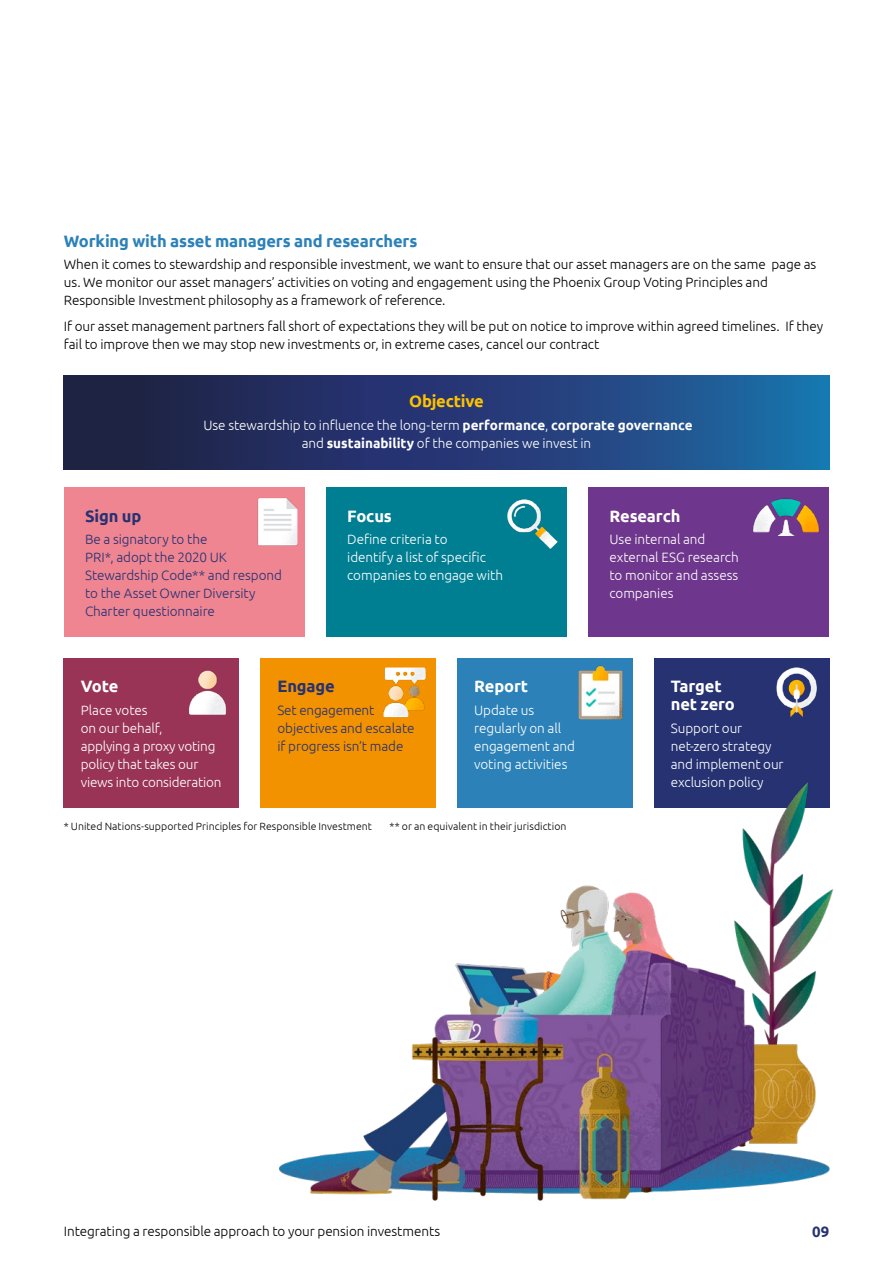
<style>
.page{position:relative;width:893px;height:1263px;background:#fff}
.page>*{position:absolute;margin:0;border:0;box-sizing:border-box;transform-origin:0 0}
.t1{font:700 16.5px "Ubuntu";letter-spacing:-.01em;color:#2b81b8}
.t2{font:700 16.5px/18px "Ubuntu";letter-spacing:-.01em;color:#fff}
.t3{font:700 16.5px "Ubuntu";letter-spacing:-.01em;color:#263272}
.t4{font:700 16.5px "Ubuntu";letter-spacing:-.01em;color:#fdc300}
.t5{font:700 15px "Ubuntu";color:#263272}
.t6{font:300 13.5px/18px "Ubuntu";letter-spacing:-.005em;color:#000}
.t7{font:300 13.5px/18px "Ubuntu";letter-spacing:-.005em;color:#fff}
.t8{font:300 13.5px/18px "Ubuntu";letter-spacing:-.005em;color:#263272}
.t9{font:300 10.5px "Ubuntu";letter-spacing:.005em;color:#000}
.s1{font-weight:700}
</style>
<div class="page">
<svg style="left:64px;top:375px;width:765px;height:94px;background:#213d72"></svg>
<div style="left:64px;top:487px;width:241px;height:150px;background:#f08592"></div>
<div style="left:326px;top:487px;width:241px;height:150px;background:#007e92"></div>
<div style="left:588px;top:487px;width:241px;height:150px;background:#6e368c"></div>
<img style="left:507px;top:499px;width:51px;height:50px">
<img style="left:257px;top:498px;width:41px;height:48px">
<img style="left:753px;top:498px;width:66px;height:37px">
<div style="left:64px;top:658px;width:175px;height:150px;background:#9a3457"></div>
<div style="left:260px;top:658px;width:176px;height:150px;background:#f39200"></div>
<div style="left:457px;top:658px;width:175px;height:150px;background:#2b81b8"></div>
<div style="left:654px;top:658px;width:175px;height:150px;background:#263272"></div>
<img style="left:383px;top:667px;width:43px;height:51px">
<img style="left:189px;top:670px;width:37px;height:45px">
<img style="left:578px;top:658px;width:55px;height:69px">
<img style="left:776px;top:667px;width:41px;height:50px">
<img style="left:279px;top:753px;width:555px;height:448px">
<p class="t1" style="left:64px;top:231px;width:355px">Working with asset managers and researchers</p>
<p class="t6" style="left:64px;top:255px;width:754px">When it comes to stewardship and responsible investment, we want to ensure that our asset managers are on the same page as us. We monitor our asset managers’ activities on voting and engagement using the Phoenix Group Voting Principles and<br>Responsible Investment philosophy as a framework of reference.</p>
<p class="t6" style="left:64px;top:317px;width:761px">If our asset management partners fall short of expectations they will be put on notice to improve within agreed timelines. If they fail to improve then we may stop new investments or, in extreme cases, cancel our contract</p>
<p class="t4" style="left:409px;top:391px;width:76px">Objective</p>
<p class="t7" style="left:203px;top:415px;width:491px;text-align:center">Use stewardship to influence the long-term <span class="s1">performance</span>, <span class="s1">corporate governance </span>and <span class="s1">sustainability</span> of the companies we invest in</p>
<p class="t3" style="left:85px;top:506px;width:58px">Sign up</p>
<p class="t8" style="left:85px;top:530px;width:198px">Be a signatory to the<br>PRI*, adopt the 2020 UK<br>Stewardship Code** and respond to the Asset Owner Diversity<br>Charter questionnaire</p>
<p class="t2" style="left:347px;top:506px;width:46px">Focus</p>
<p class="t7" style="left:347px;top:530px;width:157px">Define criteria to<br>identify a list of specific companies to engage with</p>
<p class="t2" style="left:81px;top:677px;width:39px">Vote</p>
<p class="t7" style="left:81px;top:700px;width:142px">Place votes<br>on our behalf,<br>applying a proxy voting policy that takes our views into consideration</p>
<p class="t3" style="left:277px;top:677px;width:59px">Engage</p>
<p class="t8" style="left:277px;top:700px;width:139px">Set engagement objectives and escalate if progress isn’t made</p>
<p class="t2" style="left:474px;top:677px;width:56px">Report</p>
<p class="t7" style="left:474px;top:700px;width:102px">Update us regularly on all engagement and voting activities</p>
<p class="t9" style="left:64px;top:820px;width:310px">* United Nations-supported Principles for Responsible Investment</p>
<p class="t9" style="left:390px;top:820px;width:178px">** or an equivalent in their jurisdiction</p>
<p class="t2" style="left:609px;top:506px;width:72px">Research</p>
<p class="t7" style="left:609px;top:530px;width:131px">Use internal and external ESG research to monitor and assess companies</p>
<p class="t2" style="left:671px;top:677px;width:66px">Target net zero</p>
<p class="t7" style="left:671px;top:718px;width:114px">Support our net-zero strategy and implement our exclusion policy</p>
<p class="t6" style="left:64px;top:1222px;width:378px">Integrating a responsible approach to your pension investments</p>
<p class="t5" style="left:812px;top:1222px;width:19px">09</p>
</div>
